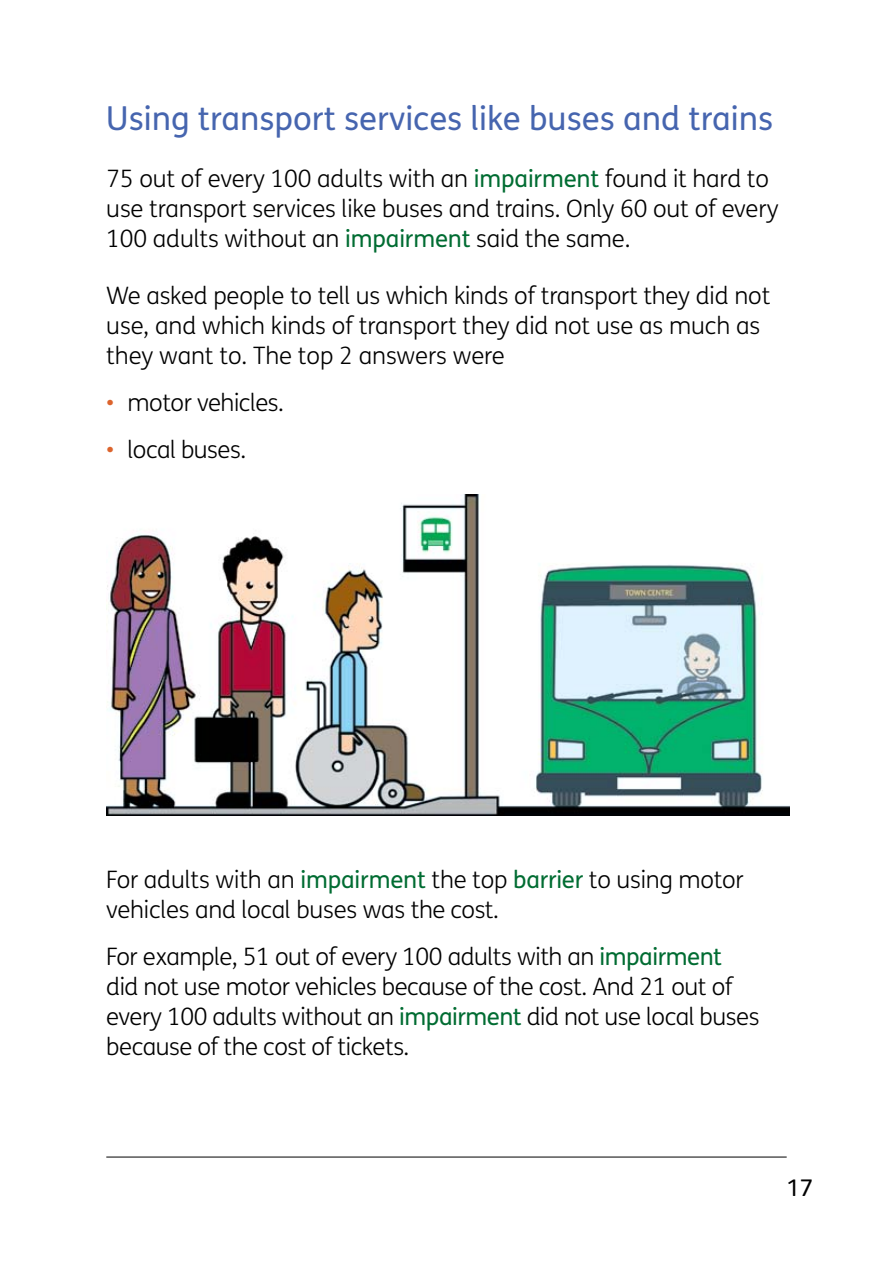
<style>
.page{position:relative;width:893px;height:1263px;background:#fff}
.page>*{position:absolute;margin:0;border:0;box-sizing:border-box;transform-origin:0 0}
.t1{font:33px "FS Me";color:#4665af}
.Body_Copy{font:300 24px/30px "FS Me";letter-spacing:-.01em;color:#000}
.Bullet_1{font:300 24px "FS Me";letter-spacing:-.02em;color:#000}
.t2{font:24px "FS Albert";color:#000}
.s1{font-weight:400;color:#006c32}
.s2{color:#dc642d}
</style>
<div class="page">
<hr style="left:106px;top:1157px;width:681px;height:1px;background:#000">
<img style="left:106px;top:495px;width:683px;height:321px">
<h2 class="t1" style="left:106px;top:96px;width:668px">Using transport services like buses and trains</h2>
<p class="Body_Copy" style="left:106px;top:163px;width:674px">75 out of every 100 adults with an <span class="s1">impairment</span> found it hard to use transport services like buses and trains. Only 60 out of every<br>100 adults without an <span class="s1">impairment</span> said the same.</p>
<p class="Body_Copy" style="left:106px;top:280px;width:666px">We asked people to tell us which kinds of transport they did not use, and which kinds of transport they did not use as much as they want to. The top 2 answers were</p>
<p class="Bullet_1" style="left:106px;top:387px;width:179px"><span class="s2">•</span> motor vehicles.</p>
<p class="Bullet_1" style="left:106px;top:434px;width:141px"><span class="s2">•</span> local buses.</p>
<p class="Body_Copy" style="left:106px;top:864px;width:639px">For adults with an <span class="s1">impairment</span> the top <span class="s1">barrier</span> to using motor vehicles and local buses was the cost.</p>
<p class="Body_Copy" style="left:106px;top:941px;width:655px">For example, 51 out of every 100 adults with an <span class="s1">impairment </span>did not use motor vehicles because of the cost. And 21 out of every 100 adults without an <span class="s1">impairment</span> did not use local buses because of the cost of tickets.</p>
<p class="t2" style="left:787px;top:1172px;width:28px">17</p>
</div>
